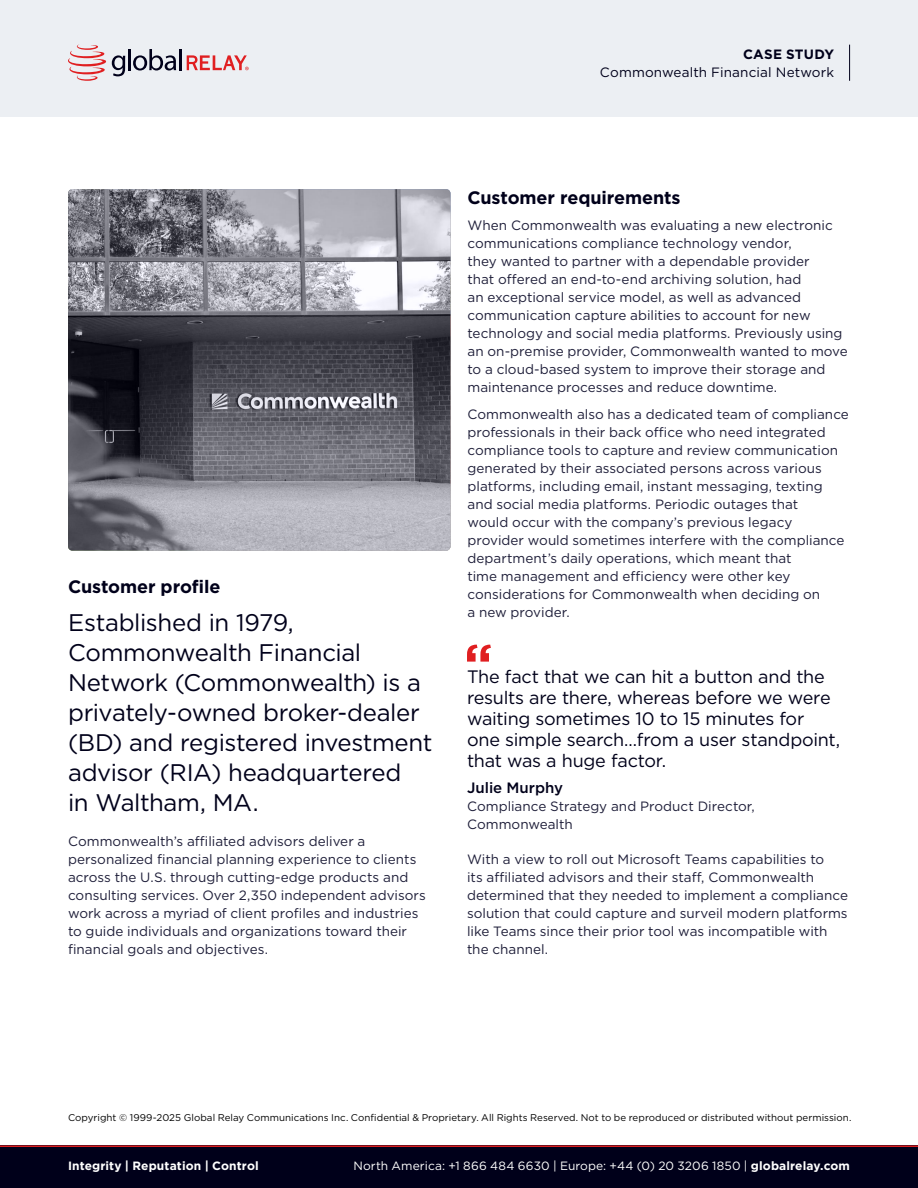
<style>
.page{position:relative;width:918px;height:1188px;background:#fff}
.page>*{position:absolute;margin:0;border:0;box-sizing:border-box;transform-origin:0 0}
.t1{font:24px/30px "Gotham";letter-spacing:-.015em;color:#00001a}
.t2{font:18px/21px "Gotham";letter-spacing:-.015em;color:#00001a}
.t3{font:700 18px "Gotham";letter-spacing:-.005em;color:#00001a}
.t4{font:500 15px "Gotham";color:#00001a}
.t5{font:13.5px/18px "Gotham";color:#1e1e39}
.t6{font:13.5px "Gotham";letter-spacing:.01em;color:#00001a}
.t7{font:700 13.5px "Gotham";letter-spacing:.015em;color:#00001a}
.t8{font:12px "Gotham";letter-spacing:.01em;color:#fff}
.t9{font:700 12px "Gotham";letter-spacing:.01em;color:#fff}
.t10{font:9.75px "Gotham";letter-spacing:.005em;color:#000}
.s1{font-weight:700}
</style>
<div class="page">
<div style="left:0;top:1145px;width:918px;height:43px;background:#00001a"></div>
<hr style="left:0;top:1145px;width:918px;height:2px;background:#e01f21">
<div style="left:0;top:0;width:918px;height:117px;background:#eceff3"></div>
<hr style="left:128px;top:49px;width:3px;height:21px;background:#00001a">
<svg style="left:133px;top:49px;width:43px;height:22px"></svg>
<hr style="left:179px;top:49px;width:3px;height:21px;background:#00001a">
<svg style="left:68px;top:45px;width:57px;height:36px"></svg>
<svg style="left:187px;top:55px;width:62px;height:15px"></svg>
<hr style="left:849px;top:45px;width:1px;height:36px;background:#00001a">
<svg style="left:68px;top:189px;width:382px;height:362px;background:#7a7a82"></svg>
<svg style="left:467px;top:645px;width:24px;height:17px"></svg>
<p class="t7" style="left:743px;top:45px;width:93px">CASE STUDY</p>
<p class="t6" style="left:600px;top:64px;width:236px">Commonwealth Financial Network</p>
<h2 class="t3" style="left:68px;top:574px;width:154px">Customer profile</h2>
<h1 class="t1" style="left:68px;top:607px;width:366px">Established in 1979,<br>Commonwealth Financial<br>Network (Commonwealth) is a privately-owned broker-dealer (BD) and registered investment advisor (RIA) headquartered<br>in Waltham, MA.</h1>
<p class="t5" style="left:68px;top:832px;width:359px">Commonwealth’s affiliated advisors deliver a personalized financial planning experience to clients across the U.S. through cutting-edge products and consulting services. Over 2,350 independent advisors work across a myriad of client profiles and industries to guide individuals and organizations toward their financial goals and objectives.</p>
<h2 class="t3" style="left:468px;top:185px;width:215px">Customer requirements</h2>
<p class="t5" style="left:468px;top:216px;width:382px">When Commonwealth was evaluating a new electronic communications compliance technology vendor,<br>they wanted to partner with a dependable provider<br>that offered an end-to-end archiving solution, had<br>an exceptional service model, as well as advanced communication capture abilities to account for new technology and social media platforms. Previously using an on-premise provider, Commonwealth wanted to move to a cloud-based system to improve their storage and maintenance processes and reduce downtime.</p>
<p class="t5" style="left:468px;top:405px;width:383px">Commonwealth also has a dedicated team of compliance professionals in their back office who need integrated compliance tools to capture and review communication generated by their associated persons across various platforms, including email, instant messaging, texting and social media platforms. Periodic outages that<br>would occur with the company’s previous legacy provider would sometimes interfere with the compliance department’s daily operations, which meant that<br>time management and efficiency were other key considerations for Commonwealth when deciding on<br>a new provider.</p>
<h2 class="t2" style="left:467px;top:665px;width:375px">The fact that we can hit a button and the results are there, whereas before we were waiting sometimes 10 to 15 minutes for one simple search…from a user standpoint, that was a huge factor.</h2>
<p class="t4" style="left:467px;top:778px;width:97px">Julie Murphy</p>
<p class="t5" style="left:467px;top:797px;width:289px">Compliance Strategy and Product Director,<br>Commonwealth</p>
<p class="t5" style="left:467px;top:850px;width:383px">With a view to roll out Microsoft Teams capabilities to<br>its affiliated advisors and their staff, Commonwealth determined that they needed to implement a compliance solution that could capture and surveil modern platforms like Teams since their prior tool was incompatible with the channel.</p>
<p class="t10" style="left:68px;top:1111px;width:785px">Copyright © 1999-2025 Global Relay Communications Inc. Confidential &amp; Proprietary. All Rights Reserved. Not to be reproduced or distributed without permission.</p>
<p class="t9" style="left:68px;top:1158px;width:192px">Integrity | Reputation | Control</p>
<p class="t8" style="left:353px;top:1158px;width:498px">North America: +1 866 484 6630 | Europe: +44 (0) 20 3206 1850 | <span class="s1">globalrelay.com</span></p>
</div>
